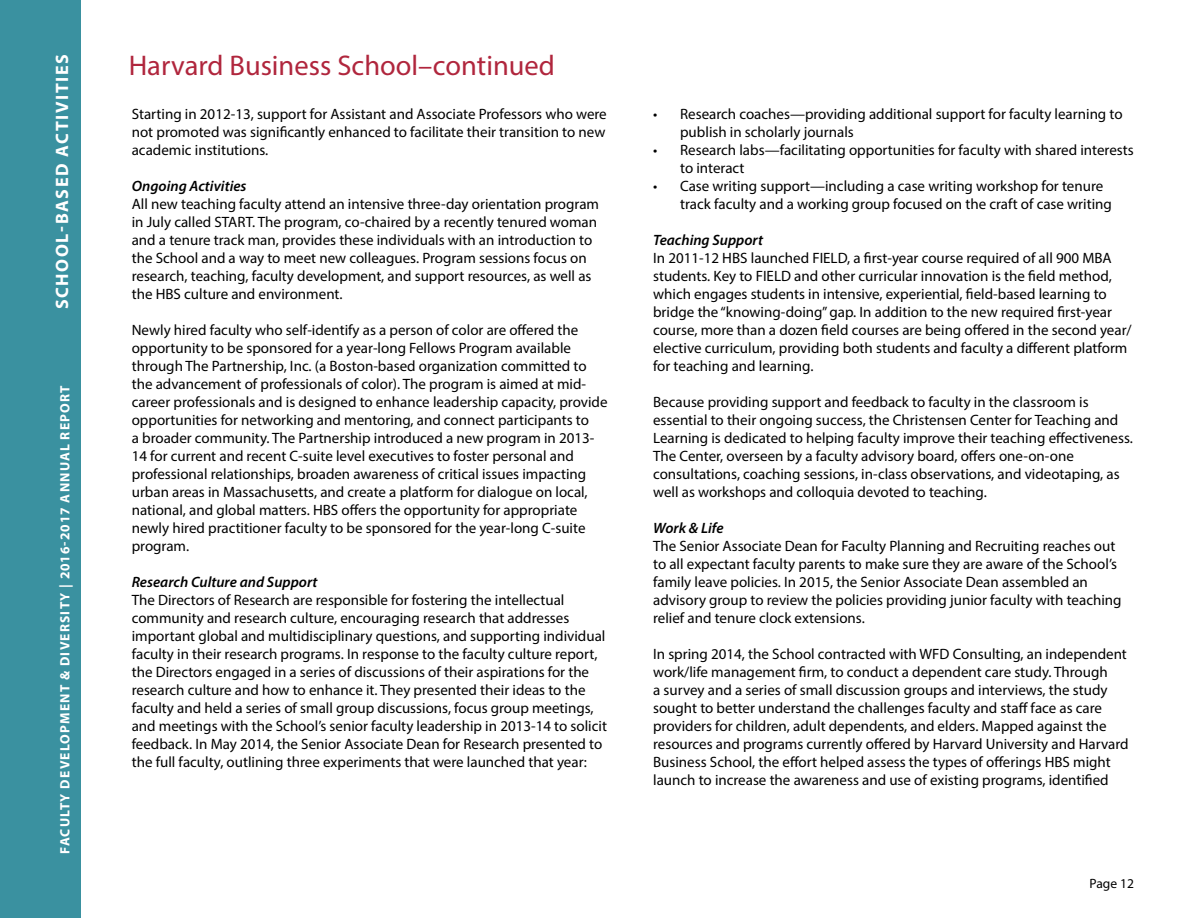
<style>
.page{position:relative;width:1188px;height:918px;background:#fff}
.page>*{position:absolute;margin:0;border:0;box-sizing:border-box;transform-origin:0 0}
.t1{font:28.5px "Myriad Pro";color:#b0263d}
.t2{font:700 18px "Myriad Pro";letter-spacing:.09em;color:#fff}
.t3{font:15px/18px "Myriad Pro";color:#000}
.t4{font:italic 600 15px "Myriad Pro";color:#000}
.t5{font:700 13.5px "Myriad Pro";letter-spacing:.09em;color:#fff}
.t6{font:13.5px "Myriad Pro";color:#000}
</style>
<div class="page">
<div style="left:0;top:0;width:81px;height:918px;background:#3a91a0"></div>
<p class="t2" style="left:50px;top:309px;width:257px;rotate:-90deg">SCHOOL-BASED ACTIVITIES</p>
<p class="t5" style="left:56px;top:854px;width:470px;rotate:-90deg">FACULTY DEVELOPMENT &amp; DIVERSITY | 2016-2017 ANNUAL REPORT</p>
<h1 class="t1" style="left:129px;top:48px;width:428px">Harvard Business School–continued</h1>
<p class="t3" style="left:132px;top:105px;width:477px;text-align:justify">Starting in 2012-13, support for Assistant and Associate Professors who were not promoted was significantly enhanced to facilitate their transition to new academic institutions.</p>
<p class="t4" style="left:132px;top:177px;width:116px">Ongoing Activities</p>
<p class="t3" style="left:132px;top:195px;width:469px">All new teaching faculty attend an intensive three-day orientation program in July called START. The program, co-chaired by a recently tenured woman and a tenure track man, provides these individuals with an introduction to the School and a way to meet new colleagues. Program sessions focus on research, teaching, faculty development, and support resources, as well as the HBS culture and environment.</p>
<p class="t3" style="left:132px;top:321px;width:477px">Newly hired faculty who self-identify as a person of color are offered the opportunity to be sponsored for a year-long Fellows Program available through The Partnership, Inc. (a Boston-based organization committed to the advancement of professionals of color). The program is aimed at mid&shy;career professionals and is designed to enhance leadership capacity, provide opportunities for networking and mentoring, and connect participants to<br>a broader community. The Partnership introduced a new program in 2013- 14 for current and recent C-suite level executives to foster personal and professional relationships, broaden awareness of critical issues impacting urban areas in Massachusetts, and create a platform for dialogue on local, national, and global matters. HBS offers the opportunity for appropriate newly hired practitioner faculty to be sponsored for the year-long C-suite program.</p>
<p class="t4" style="left:132px;top:573px;width:187px">Research Culture and Support</p>
<p class="t3" style="left:132px;top:591px;width:477px">The Directors of Research are responsible for fostering the intellectual community and research culture, encouraging research that addresses important global and multidisciplinary questions, and supporting individual faculty in their research programs. In response to the faculty culture report, the Directors engaged in a series of discussions of their aspirations for the research culture and how to enhance it. They presented their ideas to the faculty and held a series of small group discussions, focus group meetings, and meetings with the School’s senior faculty leadership in 2013-14 to solicit feedback. In May 2014, the Senior Associate Dean for Research presented to the full faculty, outlining three experiments that were launched that year:</p>
<p class="t3" style="left:680px;top:105px;width:444px;text-indent:-27px">• Research coaches—providing additional support for faculty learning to publish in scholarly journals</p>
<p class="t3" style="left:680px;top:141px;width:455px;text-indent:-27px">• Research labs—facilitating opportunities for faculty with shared interests to interact</p>
<p class="t3" style="left:680px;top:177px;width:433px;text-indent:-27px">• Case writing support—including a case writing workshop for tenure track faculty and a working group focused on the craft of case writing</p>
<p class="t4" style="left:653px;top:231px;width:112px">Teaching Support</p>
<p class="t3" style="left:653px;top:249px;width:480px">In 2011-12 HBS launched FIELD, a first-year course required of all 900 MBA students. Key to FIELD and other curricular innovation is the field method, which engages students in intensive, experiential, field-based learning to bridge the “knowing-doing” gap. In addition to the new required first-year course, more than a dozen field courses are being offered in the second year/ elective curriculum, providing both students and faculty a different platform for teaching and learning.</p>
<p class="t3" style="left:653px;top:393px;width:481px">Because providing support and feedback to faculty in the classroom is essential to their ongoing success, the Christensen Center for Teaching and Learning is dedicated to helping faculty improve their teaching effectiveness.<br>The Center, overseen by a faculty advisory board, offers one-on-one consultations, coaching sessions, in-class observations, and videotaping, as well as workshops and colloquia devoted to teaching.</p>
<p class="t4" style="left:653px;top:519px;width:72px">Work &amp; Life</p>
<p class="t3" style="left:653px;top:537px;width:470px">The Senior Associate Dean for Faculty Planning and Recruiting reaches out to all expectant faculty parents to make sure they are aware of the School’s family leave policies. In 2015, the Senior Associate Dean assembled an advisory group to review the policies providing junior faculty with teaching relief and tenure clock extensions.</p>
<p class="t3" style="left:653px;top:645px;width:477px">In spring 2014, the School contracted with WFD Consulting, an independent work/life management firm, to conduct a dependent care study. Through<br>a survey and a series of small discussion groups and interviews, the study sought to better understand the challenges faculty and staff face as care providers for children, adult dependents, and elders. Mapped against the resources and programs currently offered by Harvard University and Harvard Business School, the effort helped assess the types of offerings HBS might launch to increase the awareness and use of existing programs, identified</p>
<p class="t6" style="left:1090px;top:875px;width:46px">Page 12</p>
</div>
